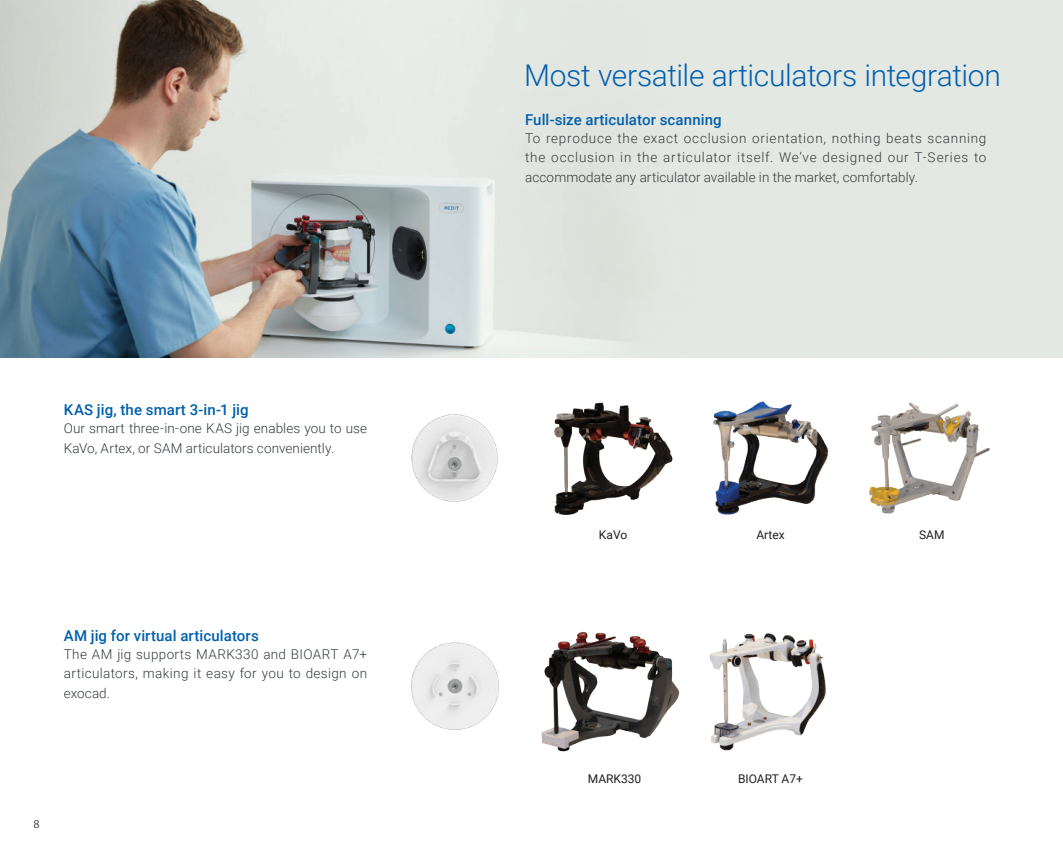
<style>
.page{position:relative;width:1063px;height:851px;background:#fff}
.page>*{position:absolute;margin:0;border:0;box-sizing:border-box;transform-origin:0 0}
.t1{font:300 30px "Roboto";letter-spacing:-.01em;color:#0160ae}
.t2{font:500 15px "Roboto";letter-spacing:.005em;color:#0160ae}
.t3{font:300 13.5px/19.5px "Roboto";letter-spacing:.005em;color:#353b40;text-align:justify}
.t4{font:12px "Roboto";color:#231f20}
.t5{font:12px "Myriad Pro";color:#4b4c4d}
</style>
<div class="page">
<img style="left:0;top:0;width:1063px;height:358px">
<img style="left:541px;top:631px;width:139px;height:121px">
<img style="left:411px;top:415px;width:87px;height:86px">
<img style="left:554px;top:402px;width:119px;height:113px">
<img style="left:713px;top:401px;width:116px;height:113px">
<img style="left:869px;top:402px;width:121px;height:111px">
<img style="left:710px;top:633px;width:116px;height:117px">
<img style="left:411px;top:642px;width:88px;height:88px">
<p class="t2" style="left:64px;top:403px;width:186px">KAS jig, the smart 3-in-1 jig</p>
<p class="t3" style="left:64px;top:419px;width:305px">Our smart three-in-one KAS jig enables you to use<br>KaVo, Artex, or SAM articulators conveniently.</p>
<p class="t2" style="left:64px;top:628px;width:197px">AM jig for virtual articulators</p>
<p class="t3" style="left:64px;top:645px;width:305px">The AM jig supports MARK330 and BIOART A7+ articulators, making it easy for you to design on exocad.</p>
<p class="t5" style="left:34px;top:816px;width:8px">8</p>
<h1 class="t1" style="left:524px;top:62px;width:478px">Most versatile articulators integration</h1>
<p class="t2" style="left:525px;top:113px;width:198px">Full-size articulator scanning</p>
<p class="t3" style="left:525px;top:129px;width:463px">To reproduce the exact occlusion orientation, nothing beats scanning the occlusion in the articulator itself. We’ve designed our T-Series to accommodate any articulator available in the market, comfortably.</p>
<p class="t4" style="left:599px;top:529px;width:30px">KaVo</p>
<p class="t4" style="left:588px;top:773px;width:55px">MARK330</p>
<p class="t4" style="left:756px;top:529px;width:30px">Artex</p>
<p class="t4" style="left:919px;top:529px;width:27px">SAM</p>
<p class="t4" style="left:738px;top:773px;width:66px">BIOART A7+</p>
</div>
